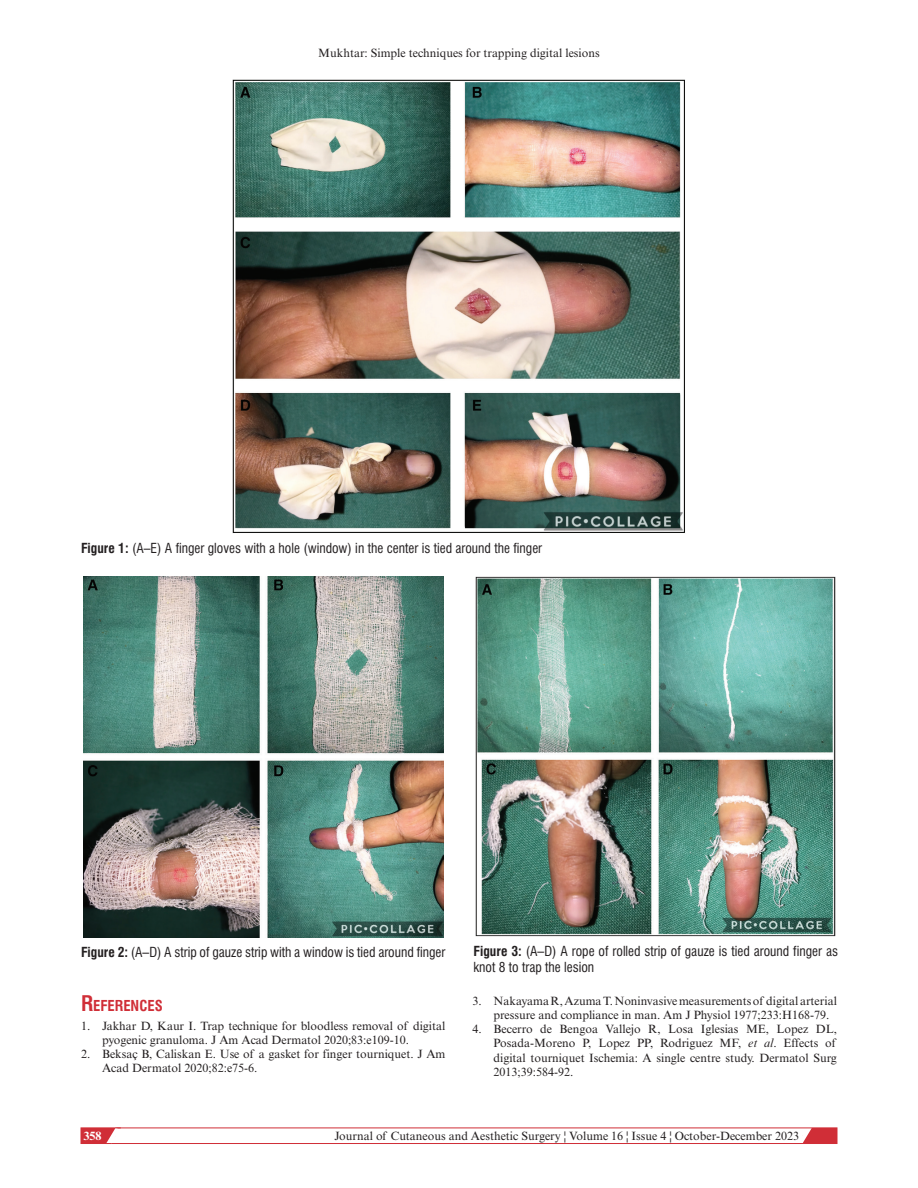
<style>
.page{position:relative;width:918px;height:1188px;background:#fff}
.page>*{position:absolute;margin:0;border:0;box-sizing:border-box;transform-origin:0 0}
.t1{font:700 condensed 14.7px "Swiss 721 BT";color:#d02e37}
.t2{font:condensed 13.5px/16.5px "Swiss 721 BT";color:#231f20}
.t3{font:12px/14.2px "Times New Roman MT Std";color:#231f20}
.t4{font:700 12px "Times New Roman MT Std";color:#fff}
.s1{font-weight:700}
.s2{font-size:21px}
.s3{font-style:italic}
</style>
<div class="page">
<svg style="left:798px;top:1127px;width:39px;height:15px"></svg>
<div style="left:81px;top:1128px;width:756px;height:16px;border:1px solid #d02e37"></div>
<svg style="left:81px;top:1127px;width:40px;height:17px"></svg>
<img style="left:232px;top:80px;width:453px;height:453px">
<img style="left:83px;top:576px;width:360px;height:361px">
<img style="left:476px;top:576px;width:360px;height:360px">
<p class="t3" style="left:318px;top:45px;width:283px">Mukhtar: Simple techniques for trapping digital lesions</p>
<p class="t2" style="left:81px;top:540px;width:463px"><span class="s1">Figure 1:</span> (A–E) A finger gloves with a hole (window) in the center is tied around the finger</p>
<p class="t2" style="left:81px;top:943px;width:366px"><span class="s1">Figure 2:</span> (A–D) A strip of gauze strip with a window is tied around finger</p>
<p class="t2" style="left:474px;top:943px;width:366px"><span class="s1">Figure 3:</span> (A–D) A rope of rolled strip of gauze is tied around finger as knot 8 to trap the lesion</p>
<p class="t1" style="left:81px;top:997px;width:82px"><span class="s2">R</span>EFERENCES</p>
<p class="t3" style="left:102px;top:1018px;width:345px;text-indent:-21px">1. Jakhar D, Kaur I. Trap technique for bloodless removal of digital pyogenic granuloma. J Am Acad Dermatol 2020;83:e109-10.</p>
<p class="t3" style="left:102px;top:1047px;width:345px;text-indent:-21px">2. Beksaç B, Caliskan E. Use of a gasket for finger tourniquet. J Am<br>Acad Dermatol 2020;82:e75-6.</p>
<p class="t3" style="left:494px;top:993px;width:345px;text-indent:-21px">3. Nakayama R, Azuma T. Noninvasive measurements of digital arterial pressure and compliance in man. Am J Physiol 1977;233:H168-79.</p>
<p class="t3" style="left:494px;top:1022px;width:345px;text-align:justify;text-indent:-21px">4. Becerro de Bengoa Vallejo R, Losa Iglesias ME, Lopez DL, Posada-Moreno P, Lopez PP, Rodriguez MF, <span class="s3">et al</span>. Effects of digital tourniquet Ischemia: A single centre study. Dermatol Surg 2013;39:584-92.</p>
<p class="t4" style="left:83px;top:1128px;width:19px">358</p>
<p class="t3" style="left:335px;top:1129px;width:466px">Journal of Cutaneous and Aesthetic Surgery ¦ Volume 16 ¦ Issue 4 ¦ October-December 2023</p>
</div>
